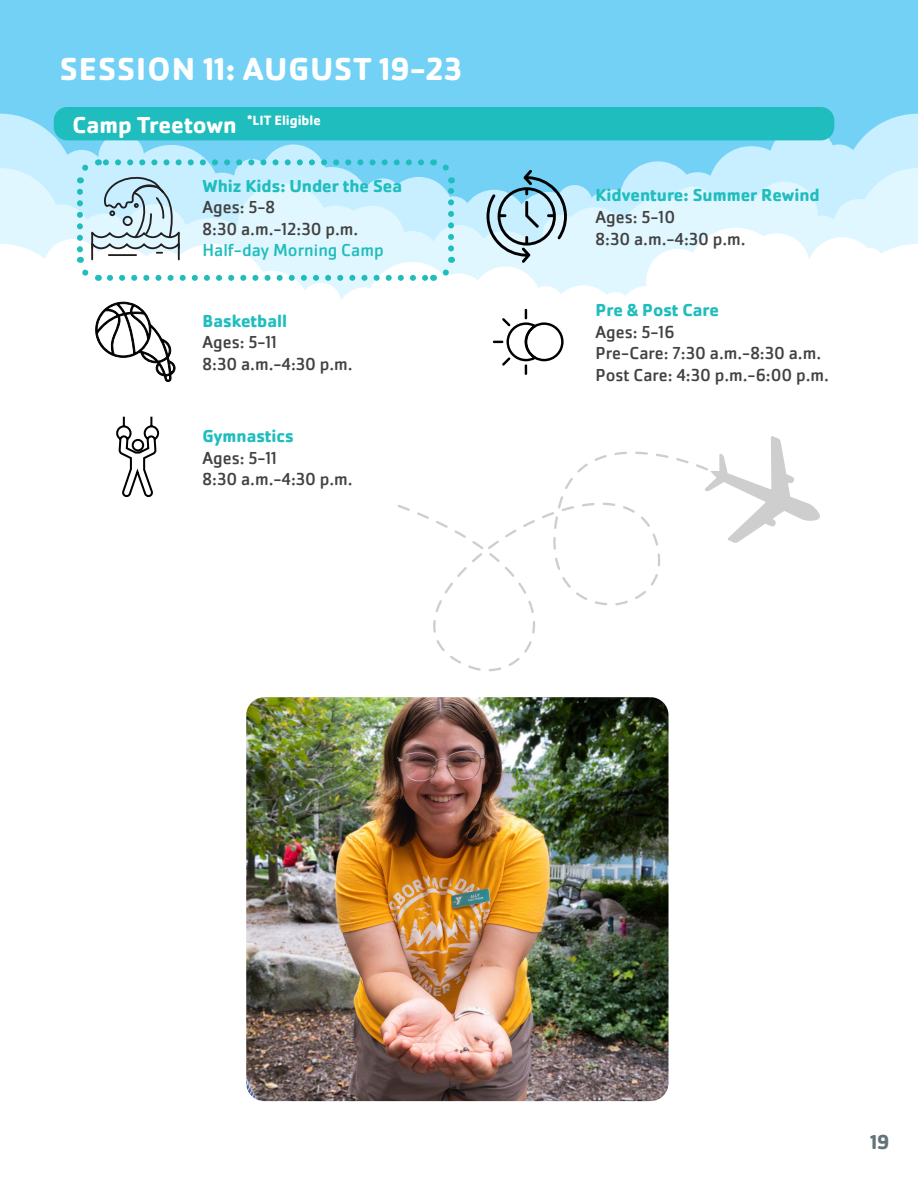
<style>
.page{position:relative;width:918px;height:1188px;background:#fff}
.page>*{position:absolute;margin:0;border:0;box-sizing:border-box;transform-origin:0 0}
.t1{font:700 33px "Cachet Pro";letter-spacing:.035em;color:#fff}
.t2{font:700 24px "Cachet Pro";color:#fff}
.t3{font:700 21px "Cachet Pro";color:#63737a}
.t4{font:18px/21.6px "Cachet Pro";color:#424242}
.t5{font:700 18px/21.6px "Cachet Pro";color:#20bdbe}
.s1{font-weight:700;color:#20bdbe}
.s2{color:#20bdbe}
.s3{font-weight:400;color:#424242}
</style>
<div class="page">
<div style="left:0;top:0;width:918px;height:396px;background:#73d1f6"></div>
<div style="left:461px;top:190px;width:66px;height:66px;background:#c7efff;border-radius:50%"></div>
<svg style="left:770px;top:126px;width:66px;height:66px"></svg>
<div style="left:582px;top:190px;width:59px;height:58px;background:#c7efff;border-radius:50%"></div>
<div style="left:764px;top:154px;width:98px;height:98px;background:#c7efff;border-radius:50%"></div>
<div style="left:709px;top:146px;width:85px;height:86px;background:#c7efff;border-radius:50%"></div>
<div style="left:818px;top:144px;width:42px;height:43px;background:#c7efff;border-radius:50%"></div>
<div style="left:620px;top:161px;width:76px;height:77px;background:#c7efff;border-radius:50%"></div>
<div style="left:671px;top:172px;width:53px;height:53px;background:#c7efff;border-radius:50%"></div>
<div style="left:557px;top:185px;width:35px;height:36px;background:#c7efff;border-radius:50%"></div>
<div style="left:436px;top:196px;width:35px;height:36px;background:#c7efff;border-radius:50%"></div>
<div style="left:431px;top:225px;width:56px;height:56px;background:#e1f7ff;border-radius:50%"></div>
<div style="left:751px;top:182px;width:67px;height:66px;background:#e1f7ff;border-radius:50%"></div>
<div style="left:703px;top:194px;width:70px;height:70px;background:#e1f7ff;border-radius:50%"></div>
<div style="left:562px;top:207px;width:66px;height:67px;background:#e1f7ff;border-radius:50%"></div>
<div style="left:834px;top:199px;width:50px;height:50px;background:#e1f7ff;border-radius:50%"></div>
<div style="left:669px;top:187px;width:47px;height:47px;background:#e1f7ff;border-radius:50%"></div>
<div style="left:618px;top:198px;width:92px;height:91px;background:#e1f7ff;border-radius:50%"></div>
<div style="left:543px;top:215px;width:38px;height:38px;background:#e1f7ff;border-radius:50%"></div>
<div style="left:470px;top:231px;width:70px;height:70px;background:#e1f7ff;border-radius:50%"></div>
<div style="left:521px;top:235px;width:70px;height:70px;background:#e1f7ff;border-radius:50%"></div>
<svg style="left:482px;top:249px;width:36px;height:36px"></svg>
<div style="left:798px;top:216px;width:46px;height:46px;background:#e1f7ff;border-radius:50%"></div>
<div style="left:458px;top:274px;width:384px;height:122px;background:#fff"></div>
<svg style="left:842px;top:114px;width:76px;height:282px"></svg>
<div style="left:425px;top:274px;width:66px;height:66px;background:#fff;border-radius:50%"></div>
<div style="left:744px;top:233px;width:66px;height:67px;background:#fff;border-radius:50%"></div>
<div style="left:550px;top:285px;width:67px;height:67px;background:#fff;border-radius:50%"></div>
<div style="left:807px;top:237px;width:71px;height:71px;background:#fff;border-radius:50%"></div>
<div style="left:686px;top:228px;width:99px;height:99px;background:#fff;border-radius:50%"></div>
<div style="left:471px;top:267px;width:70px;height:70px;background:#fff;border-radius:50%"></div>
<div style="left:620px;top:286px;width:53px;height:53px;background:#fff;border-radius:50%"></div>
<div style="left:601px;top:292px;width:29px;height:29px;background:#fff;border-radius:50%"></div>
<div style="left:646px;top:249px;width:64px;height:63px;background:#fff;border-radius:50%"></div>
<div style="left:528px;top:286px;width:36px;height:36px;background:#fff;border-radius:50%"></div>
<div style="left:857px;top:248px;width:27px;height:27px;background:#fff;border-radius:50%"></div>
<div style="left:54px;top:107px;width:780px;height:33px;background:#20bdbe;border-radius:14px"></div>
<svg style="left:493px;top:309px;width:71px;height:66px"></svg>
<svg style="left:116px;top:416px;width:44px;height:82px"></svg>
<svg style="left:487px;top:170px;width:80px;height:93px"></svg>
<svg style="left:0;top:114px;width:458px;height:282px"></svg>
<img style="left:246px;top:697px;width:423px;height:404px">
<svg style="left:398px;top:452px;width:306px;height:219px"></svg>
<svg style="left:704px;top:436px;width:116px;height:107px"></svg>
<p class="t1" style="left:60px;top:48px;width:404px">SESSION 11: AUGUST 19-23</p>
<p class="t2" style="left:73px;top:110px;width:250px">Camp Treetown <sup>*LIT</sup> <sup>Eligible</sup></p>
<p class="t4" style="left:203px;top:175px;width:201px"><span class="s1">Whiz Kids: Under the Sea<br></span>Ages: 5-8<br>8:30 a.m.-12:30 p.m.<br><span class="s2">Half-day Morning Camp</span></p>
<p class="t5" style="left:203px;top:310px;width:86px">Basketball<br><span class="s3">Ages: 5-11</span></p>
<p class="t4" style="left:203px;top:354px;width:152px">8:30 a.m.-4:30 p.m.</p>
<p class="t5" style="left:203px;top:425px;width:93px">Gymnastics<br><span class="s3">Ages: 5-11</span></p>
<p class="t4" style="left:203px;top:469px;width:152px">8:30 a.m.-4:30 p.m.</p>
<p class="t4" style="left:596px;top:185px;width:226px"><span class="s1">Kidventure: Summer Rewind<br></span>Ages: 5-10<br>8:30 a.m.-4:30 p.m.</p>
<p class="t5" style="left:596px;top:299px;width:125px">Pre &amp; Post Care</p>
<p class="t4" style="left:596px;top:321px;width:227px">Ages: 5-16<br>Pre-Care: 7:30 a.m.-8:30 a.m.</p>
<p class="t4" style="left:596px;top:364px;width:235px">Post Care: 4:30 p.m.-6:00 p.m.</p>
<p class="t3" style="left:870px;top:1129px;width:21px">19</p>
</div>
